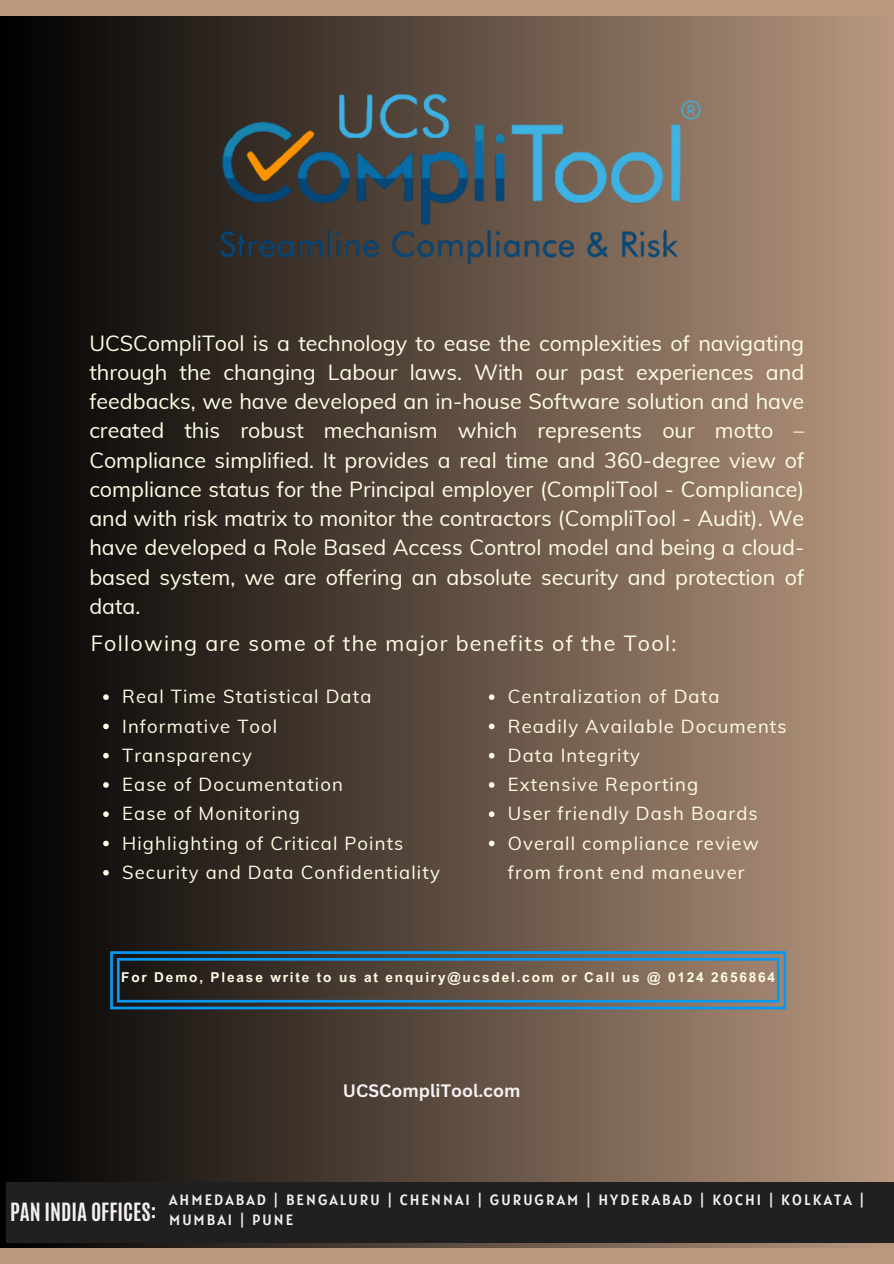
<style>
.page{position:relative;width:894px;height:1264px;background:#fff}
.page>*{position:absolute;margin:0;border:0;box-sizing:border-box;transform-origin:0 0}
.t1{font:21.45px/29.2px "Muli";color:#fffee6;text-align:justify}
.t2{font:21.45px "Muli";letter-spacing:.06em;color:#fffee6}
.t3{font:700 21px "Antonio";color:#f5f0f3}
.t4{font:18.45px/29.2px "Muli";letter-spacing:.06em;color:#fffee6}
.t5{font:700 17.55px "Canva Sans";color:#f5f0f3}
.t6{font:14.85px/20.2px "Alatsi";letter-spacing:.14em;color:#f5f0f3}
.t7{font:700 13.65px "Arial MT Pro";letter-spacing:.135em;color:#fffee6}
</style>
<div class="page">
<div style="left:0;top:0;width:893px;height:1263px;background:linear-gradient(to right,#000,#b8987f)"></div>
<div style="left:0;top:0;width:893px;height:15px;background:#ba9980"></div>
<div style="left:0;top:1248px;width:893px;height:15px;background:#ba9980"></div>
<img style="left:216px;top:85px;width:490px;height:178px">
<svg style="left:103px;top:694px;width:6px;height:6px"></svg>
<svg style="left:103px;top:723px;width:6px;height:6px"></svg>
<svg style="left:103px;top:752px;width:6px;height:6px"></svg>
<svg style="left:103px;top:782px;width:6px;height:5px"></svg>
<svg style="left:103px;top:811px;width:6px;height:6px"></svg>
<svg style="left:103px;top:840px;width:6px;height:6px"></svg>
<svg style="left:103px;top:869px;width:6px;height:6px"></svg>
<svg style="left:488px;top:694px;width:6px;height:6px"></svg>
<svg style="left:488px;top:723px;width:6px;height:6px"></svg>
<svg style="left:488px;top:752px;width:6px;height:6px"></svg>
<svg style="left:488px;top:782px;width:6px;height:5px"></svg>
<svg style="left:488px;top:811px;width:6px;height:6px"></svg>
<svg style="left:488px;top:840px;width:6px;height:6px"></svg>
<div style="left:6px;top:1182px;width:887px;height:60px;background:#202020"></div>
<svg style="left:110px;top:951px;width:676px;height:58px"></svg>
<h2 class="t1" style="left:89px;top:328px;width:716px">UCSCompliTool is a technology to ease the complexities of navigating through the changing Labour laws. With our past experiences and feedbacks, we have developed an in-house Software solution and have created this robust mechanism which represents our motto – Compliance simplified. It provides a real time and 360-degree view of compliance status for the Principal employer (CompliTool - Compliance) and with risk matrix to monitor the contractors (CompliTool - Audit). We have developed a Role Based Access Control model and being a cloud&shy;based system, we are offering an absolute security and protection of data.</h2>
<h2 class="t2" style="left:91px;top:629px;width:587px">Following are some of the major benefits of the Tool:</h2>
<p class="t4" style="left:122px;top:681px;width:251px">Real Time Statistical Data</p>
<p class="t4" style="left:122px;top:711px;width:157px">Informative Tool</p>
<p class="t4" style="left:122px;top:740px;width:131px">Transparency</p>
<p class="t4" style="left:122px;top:769px;width:222px">Ease of Documentation</p>
<p class="t4" style="left:122px;top:798px;width:179px">Ease of Monitoring</p>
<p class="t4" style="left:122px;top:828px;width:283px">Highlighting of Critical Points</p>
<p class="t4" style="left:122px;top:857px;width:319px">Security and Data Confidentiality</p>
<p class="t4" style="left:507px;top:681px;width:213px">Centralization of Data</p>
<p class="t4" style="left:507px;top:711px;width:280px">Readily Available Documents</p>
<p class="t4" style="left:507px;top:740px;width:134px">Data Integrity</p>
<p class="t4" style="left:507px;top:769px;width:192px">Extensive Reporting</p>
<p class="t4" style="left:507px;top:798px;width:251px">User friendly Dash Boards</p>
<p class="t4" style="left:507px;top:828px;width:252px">Overall compliance review from front end maneuver</p>
<h1 class="t7" style="left:121px;top:972px;width:655px">For Demo, Please write to us at enquiry@ucsdel.com or Call us @ 0124 2656864</h1>
<p class="t5" style="left:343px;top:1078px;width:179px">UCSCompliTool.com</p>
<p class="t3" style="left:10px;top:1196px;width:148px">PAN INDIA OFFICES:</p>
<h3 class="t6" style="left:169px;top:1189px;width:697px">AHMEDABAD | BENGALURU | CHENNAI | GURUGRAM | HYDERABAD | KOCHI | KOLKATA |<br>MUMBAI | PUNE</h3>
</div>
